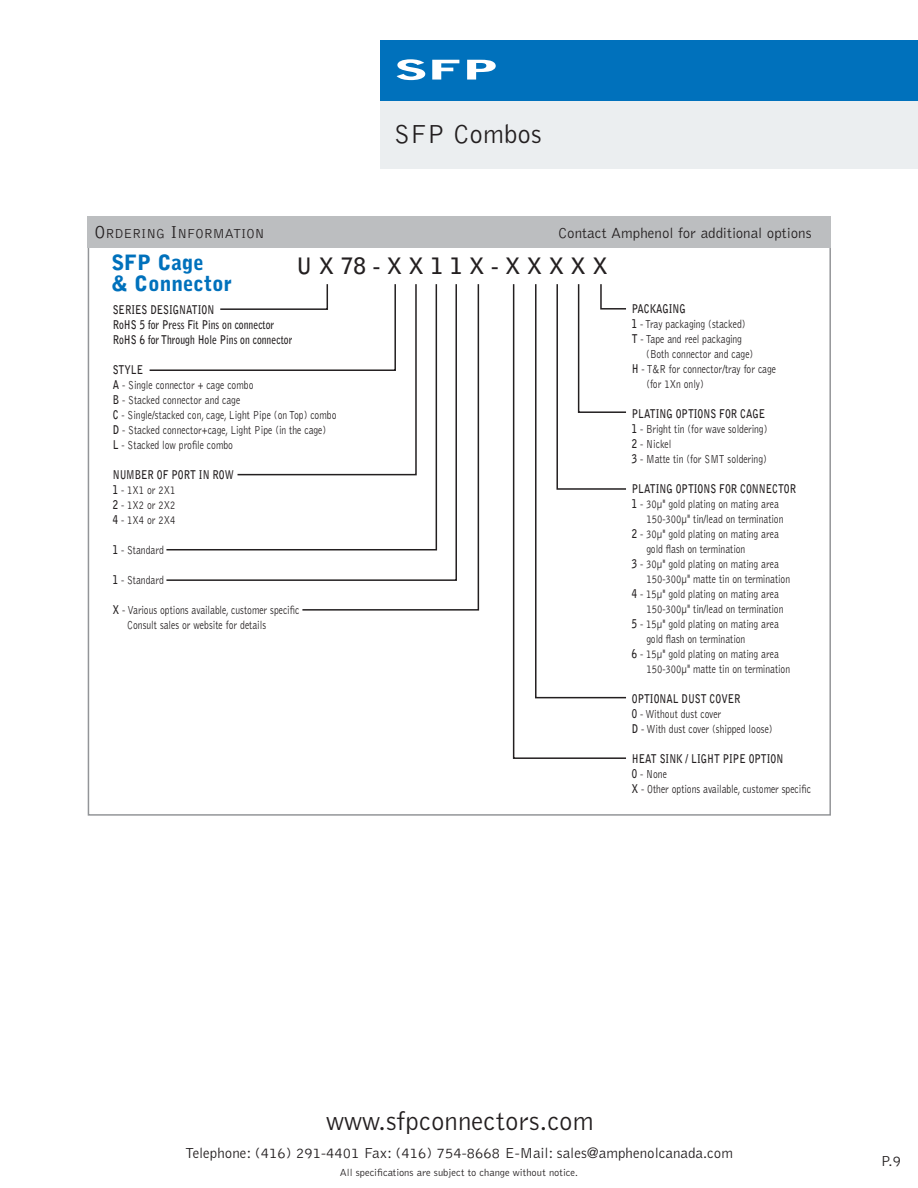
<style>
.page{position:relative;width:918px;height:1188px;background:#fff}
.page>*{position:absolute;margin:0;border:0;box-sizing:border-box;transform-origin:0 0}
.t1{font:300 27px "Bell Gothic";color:#231f20}
.t2{font:900 27px "Bell Gothic";color:#fff;scale:2.06 1}
.t3{font:700 22.5px "Bell Gothic";color:#231f20}
.t4{font:900 21px "Bell Gothic";color:#0071bc}
.t5{font:300 15px "Bell Gothic";color:#231f20}
.t6{font:300 13.5px "Bell Gothic";color:#231f20}
.t7{font:300 12px/15px "Bell Gothic";color:#231f20;scale:.8 1}
.t8{font:700 12px/15px "Bell Gothic";color:#231f20;scale:.8 1}
.t9{font:300 10.5px "Bell Gothic";color:#231f20}
.s1{font-size:18px}
.s2{font-weight:700}
</style>
<div class="page">
<div style="left:380px;top:40px;width:538px;height:61px;background:#0071bc"></div>
<div style="left:380px;top:101px;width:538px;height:68px;background:#ebeef0"></div>
<div style="left:88px;top:216px;width:743px;height:32px;background:#bcbec0"></div>
<svg style="left:512px;top:284px;width:114px;height:475px"></svg>
<svg style="left:534px;top:284px;width:92px;height:415px"></svg>
<svg style="left:165px;top:308px;width:136px;height:273px"></svg>
<svg style="left:301px;top:284px;width:179px;height:327px"></svg>
<h1 class="t2" style="left:394px;top:60px;width:52px">SFP</h1>
<h1 class="t1" style="left:394px;top:124px;width:149px">SFP Combos</h1>
<p class="t6" style="left:95px;top:228px;width:171px"><span class="s1">O</span>RDERING <span class="s1">I</span>NFORMATION</p>
<p class="t5" style="left:558px;top:227px;width:255px">Contact Amphenol for additional options</p>
<h3 class="t4" style="left:111px;top:255px;width:94px">SFP Cage</h3>
<h2 class="t3" style="left:296px;top:258px;width:313px">U X 78 - X X 1 1 X - X X X X X</h2>
<h3 class="t4" style="left:111px;top:276px;width:122px">&amp; Connector</h3>
<p class="t8" style="left:113px;top:303px;width:226px">SERIES DESIGNATION<br>RoHS 5 for Press Fit Pins on connector<br>RoHS 6 for Through Hole Pins on connector</p>
<p class="t7" style="left:113px;top:363px;width:281px"><span class="s2">STYLE<br>A</span> - Single connector + cage combo<br><span class="s2">B</span> - Stacked connector and cage<br><span class="s2">C</span> - Single/stacked con, cage, Light Pipe (on Top) combo <span class="s2">D</span> - Stacked connector+cage, Light Pipe (in the cage)<br><span class="s2">L</span> - Stacked low profile combo</p>
<p class="t7" style="left:113px;top:468px;width:153px"><span class="s2">NUMBER OF PORT IN ROW<br>1</span> - 1X1 or 2X1<br><span class="s2">2</span> - 1X2 or 2X2<br><span class="s2">4</span> - 1X4 or 2X4</p>
<p class="t7" style="left:113px;top:543px;width:65px"><span class="s2">1</span> - Standard</p>
<p class="t7" style="left:113px;top:573px;width:65px"><span class="s2">1</span> - Standard</p>
<p class="t7" style="left:127px;top:603px;width:217px;text-indent:-15px"><span class="s2">X</span> - Various options available, customer specific<br>Consult sales or website for details</p>
<p class="t8" style="left:632px;top:302px;width:69px">PACKAGING</p>
<p class="t7" style="left:632px;top:317px;width:144px"><span class="s2">1</span> - Tray packaging (stacked)</p>
<p class="t7" style="left:632px;top:332px;width:139px"><span class="s2">T</span> - Tape and reel packaging</p>
<p class="t7" style="left:646px;top:347px;width:135px">(Both connector and cage)</p>
<p class="t7" style="left:632px;top:362px;width:182px"><span class="s2">H</span> - T&amp;R for connector/tray for cage</p>
<p class="t7" style="left:646px;top:377px;width:73px">(for 1Xn only)</p>
<p class="t7" style="left:632px;top:407px;width:171px"><span class="s2">PLATING OPTIONS FOR CAGE<br>1</span> - Bright tin (for wave soldering)<br><span class="s2">2</span> - Nickel<br><span class="s2">3</span> - Matte tin (for SMT soldering)</p>
<p class="t7" style="left:632px;top:482px;width:207px"><span class="s2">PLATING OPTIONS FOR CONNECTOR<br>1</span> - 30μ" gold plating on mating area</p>
<p class="t7" style="left:646px;top:512px;width:173px">150-300μ" tin/lead on termination</p>
<p class="t7" style="left:632px;top:527px;width:185px"><span class="s2">2</span> - 30μ" gold plating on mating area</p>
<p class="t7" style="left:646px;top:542px;width:125px">gold flash on termination</p>
<p class="t7" style="left:632px;top:557px;width:185px"><span class="s2">3</span> - 30μ" gold plating on mating area</p>
<p class="t7" style="left:646px;top:572px;width:181px">150-300μ" matte tin on termination</p>
<p class="t7" style="left:632px;top:587px;width:185px"><span class="s2">4</span> - 15μ" gold plating on mating area</p>
<p class="t7" style="left:646px;top:602px;width:173px">150-300μ" tin/lead on termination</p>
<p class="t7" style="left:632px;top:617px;width:185px"><span class="s2">5</span> - 15μ" gold plating on mating area</p>
<p class="t7" style="left:646px;top:632px;width:125px">gold flash on termination</p>
<p class="t7" style="left:632px;top:647px;width:185px"><span class="s2">6</span> - 15μ" gold plating on mating area</p>
<p class="t7" style="left:646px;top:662px;width:181px">150-300μ" matte tin on termination</p>
<p class="t7" style="left:632px;top:692px;width:178px"><span class="s2">OPTIONAL DUST COVER<br>0</span> - Without dust cover<br><span class="s2">D</span> - With dust cover (shipped loose)</p>
<p class="t7" style="left:632px;top:752px;width:225px"><span class="s2">HEAT SINK / LIGHT PIPE OPTION<br>0</span> - None<br><span class="s2">X</span> - Other options available, customer specific</p>
<h1 class="t1" style="left:326px;top:1111px;width:269px">www.sfpconnectors.com</h1>
<p class="t5" style="left:185px;top:1147px;width:549px">Telephone: (416) 291-4401 Fax: (416) 754-8668 E-Mail: sales@amphenolcanada.com</p>
<p class="t9" style="left:340px;top:1168px;width:240px">All specifications are subject to change without notice.</p>
<p class="t5" style="left:881px;top:1156px;width:22px">P.9</p>
</div>
